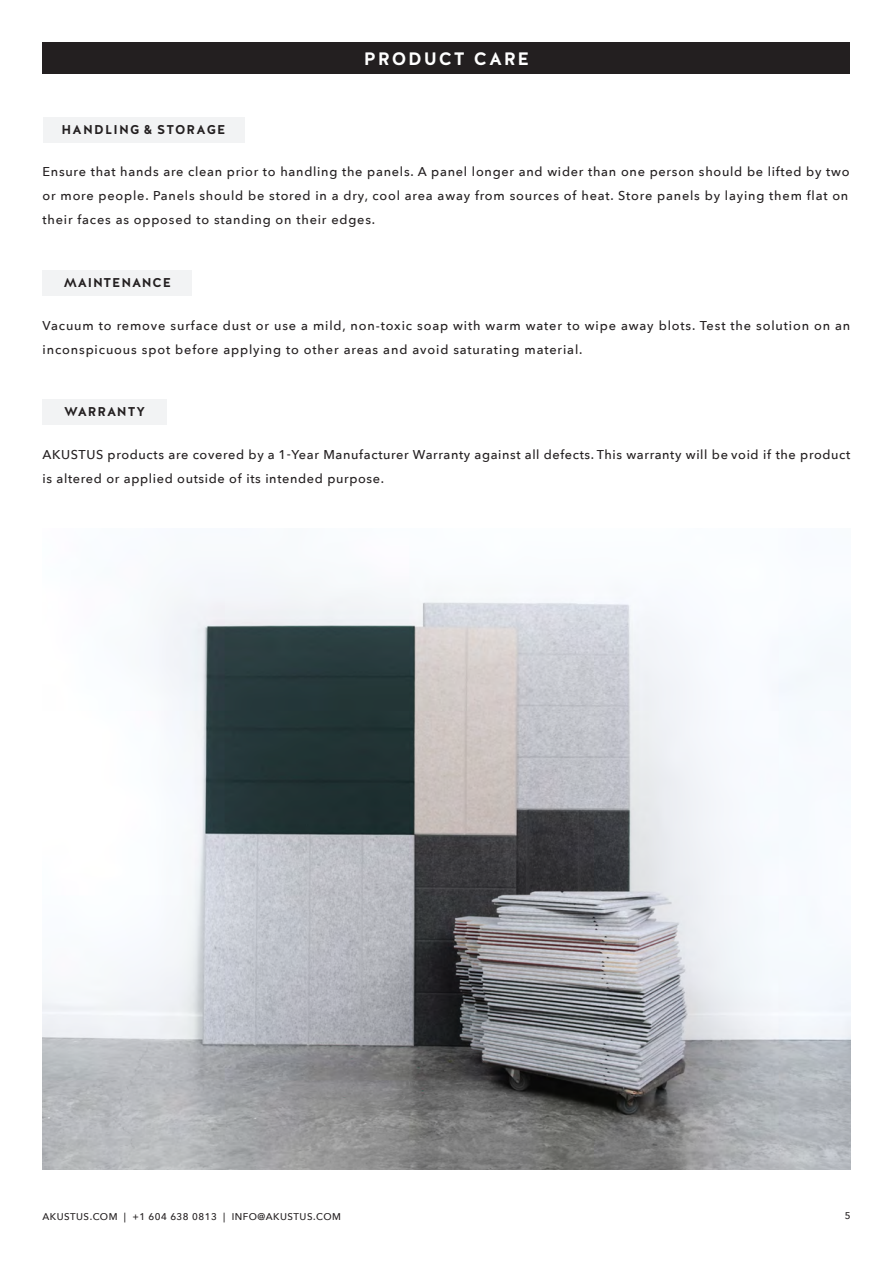
<style>
.page{position:relative;width:893px;height:1263px;background:#fff}
.page>*{position:absolute;margin:0;border:0;box-sizing:border-box;transform-origin:0 0}
.t1{font:700 18px "Halis R";letter-spacing:.1em;color:#fff}
.t2{font:500 12.75px/24px "Avenir Next";letter-spacing:.065em;color:#231f20}
.t3{font:700 12.75px "Halis R";letter-spacing:.075em;color:#231f20}
.t4{font:700 12.75px "Halis R";letter-spacing:.1em;color:#231f20}
.t5{font:500 9.75px "Avenir Next";letter-spacing:.05em;color:#231f20}
</style>
<div class="page">
<div style="left:43px;top:43px;width:807px;height:31px;background:#231f20"></div>
<img style="left:43px;top:576px;width:807px;height:593px">
<div style="left:43px;top:117px;width:201px;height:25px;background:#f2f3f4"></div>
<div style="left:43px;top:270px;width:149px;height:26px;background:#f2f3f4"></div>
<div style="left:43px;top:399px;width:124px;height:26px;background:#f2f3f4"></div>
<p class="t4" style="left:62px;top:121px;width:165px">HANDLING &amp; STORAGE</p>
<h1 class="t1" style="left:364px;top:47px;width:167px">PRODUCT CARE</h1>
<p class="t2" style="left:43px;top:160px;width:808px;text-align:justify">Ensure that hands are clean prior to handling the panels. A panel longer and wider than one person should be lifted by two or more people. Panels should be stored in a dry, cool area away from sources of heat. Store panels by laying them flat on their faces as opposed to standing on their edges.</p>
<p class="t3" style="left:64px;top:274px;width:109px">MAINTENANCE</p>
<p class="t2" style="left:43px;top:313px;width:809px">Vacuum to remove surface dust or use a mild, non-toxic soap with warm water to wipe away blots. Test the solution on an inconspicuous spot before applying to other areas and avoid saturating material.</p>
<p class="t3" style="left:64px;top:404px;width:82px">WARRANTY</p>
<p class="t2" style="left:43px;top:442px;width:809px">AKUSTUS products are covered by a 1-Year Manufacturer Warranty against all defects. This warranty will be void if the product is altered or applied outside of its intended purpose.</p>
<p class="t5" style="left:43px;top:1209px;width:300px">AKUSTUS.COM | +1 604 638 0813 | INFO@AKUSTUS.COM</p>
<p class="t5" style="left:845px;top:1207px;width:7px">5</p>
</div>
